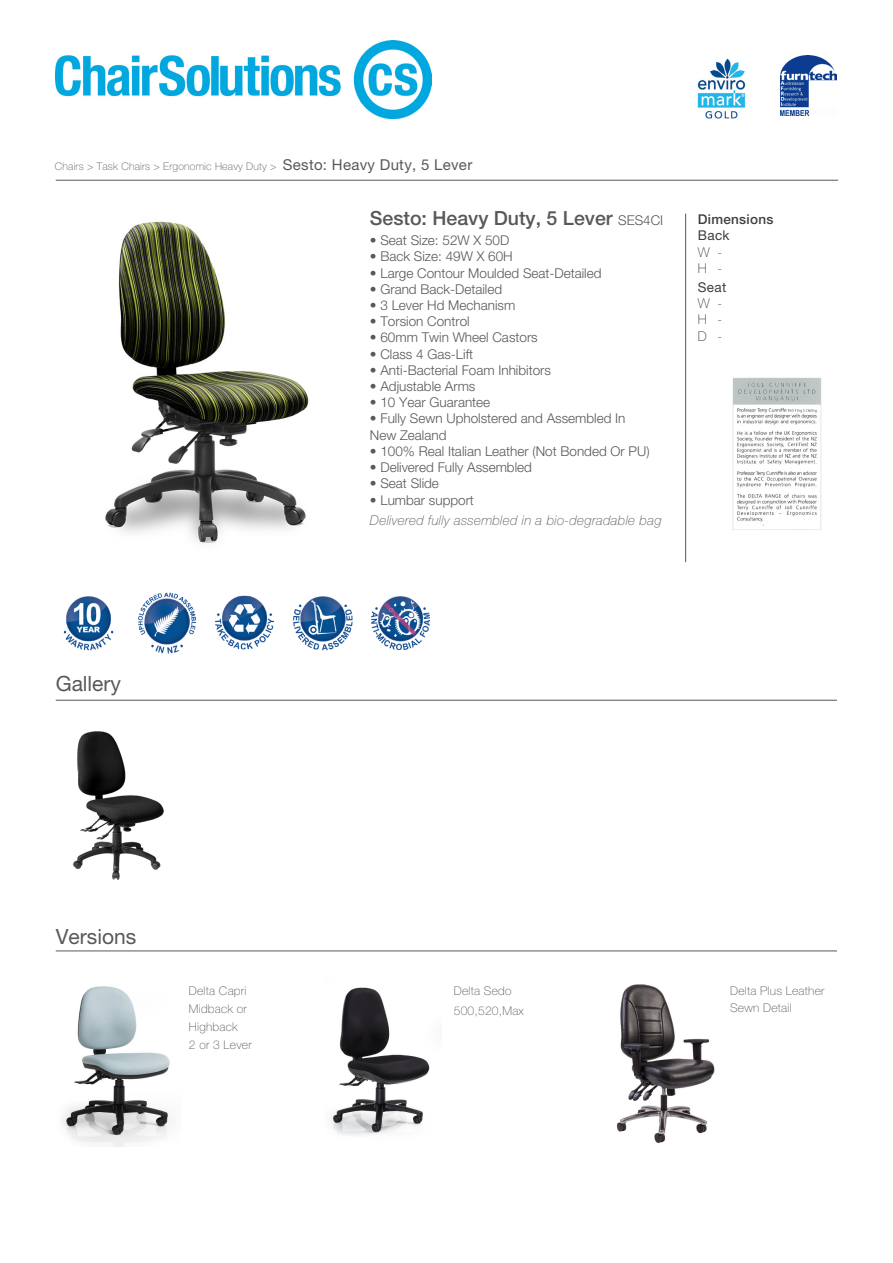
<style>
.page{position:relative;width:893px;height:1263px;background:#fff}
.page>*{position:absolute;margin:0;border:0;box-sizing:border-box;transform-origin:0 0}
.t1{font:21px "Helvetica Neue";color:#57585a}
.t2{font:500 19.5px "Helvetica Neue";color:#57585a}
.t3{font:300 13.5px/16.2px "Helvetica Neue";color:#57585a}
.t4{font:italic 100 13.5px "Helvetica Neue";letter-spacing:.02em;color:#57585a}
.t5{font:500 13.5px "Helvetica Neue";letter-spacing:.02em;color:#3e3e3f}
.t6{font:100 13.5px/16.2px "Helvetica Neue";color:#3e3e3f}
.t7{font:13.5px "Helvetica Neue";letter-spacing:.02em;color:#3e3e3f}
.t8{font:100 12px/18px "Helvetica Neue";letter-spacing:.02em;color:#57585a}
.t9{font:100 10.5px "Helvetica Neue";letter-spacing:.02em;color:#57585a}
.s1{font-weight:400;font-size:15px}
.s2{font-weight:300;font-size:13.5px}
</style>
<div class="page">
<hr style="left:56px;top:180px;width:782px;height:1px;background:#57585a">
<hr style="left:56px;top:951px;width:781px;height:1px;background:#57585a">
<hr style="left:56px;top:700px;width:781px;height:1px;background:#57585a">
<hr style="left:685px;top:214px;width:1px;height:348px;background:#57585a">
<img style="left:780px;top:56px;width:56px;height:60px">
<img style="left:56px;top:40px;width:376px;height:78px">
<img style="left:697px;top:58px;width:49px;height:61px">
<img style="left:215px;top:595px;width:59px;height:55px">
<img style="left:293px;top:596px;width:60px;height:55px">
<img style="left:371px;top:596px;width:59px;height:54px">
<img style="left:138px;top:592px;width:58px;height:62px">
<img style="left:105px;top:221px;width:204px;height:323px">
<img style="left:73px;top:731px;width:91px;height:149px">
<img style="left:62px;top:986px;width:109px;height:160px">
<img style="left:331px;top:987px;width:99px;height:149px">
<img style="left:616px;top:984px;width:99px;height:159px">
<img style="left:732px;top:377px;width:90px;height:153px">
<img style="left:63px;top:596px;width:51px;height:55px">
<p class="t9" style="left:55px;top:160px;width:419px">Chairs &gt; Task Chairs &gt; Ergonomic Heavy Duty &gt; <span class="s1">Sesto: Heavy Duty, 5 Lever</span></p>
<h2 class="t2" style="left:370px;top:206px;width:295px">Sesto: Heavy Duty, 5 Lever <span class="s2">SES4CI</span></h2>
<p class="t3" style="left:370px;top:232px;width:141px">• Seat Size: 52W X 50D</p>
<p class="t3" style="left:370px;top:248px;width:144px">• Back Size: 49W X 60H</p>
<p class="t3" style="left:370px;top:264px;width:233px">• Large Contour Moulded Seat-Detailed</p>
<p class="t3" style="left:370px;top:281px;width:134px">• Grand Back-Detailed</p>
<p class="t3" style="left:370px;top:297px;width:147px">• 3 Lever Hd Mechanism</p>
<p class="t3" style="left:370px;top:313px;width:101px">• Torsion Control</p>
<p class="t3" style="left:370px;top:329px;width:169px">• 60mm Twin Wheel Castors</p>
<p class="t3" style="left:370px;top:345px;width:105px">• Class 4 Gas-Lift</p>
<p class="t3" style="left:370px;top:362px;width:183px">• Anti-Bacterial Foam Inhibitors</p>
<p class="t3" style="left:370px;top:378px;width:107px">• Adjustable Arms</p>
<p class="t3" style="left:370px;top:394px;width:122px">• 10 Year Guarantee</p>
<p class="t3" style="left:370px;top:410px;width:257px">• Fully Sewn Upholstered and Assembled In<br>New Zealand</p>
<p class="t3" style="left:370px;top:443px;width:281px">• 100% Real Italian Leather (Not Bonded Or PU)</p>
<p class="t3" style="left:370px;top:459px;width:164px">• Delivered Fully Assembled</p>
<p class="t3" style="left:370px;top:475px;width:71px">• Seat Slide</p>
<p class="t3" style="left:370px;top:491px;width:106px">• Lumbar support</p>
<p class="t4" style="left:370px;top:513px;width:293px">Delivered fully assembled in a bio-degradable bag</p>
<p class="t5" style="left:698px;top:211px;width:77px">Dimensions</p>
<p class="t7" style="left:698px;top:227px;width:33px">Back</p>
<p class="t6" style="left:698px;top:244px;width:26px">W -<br>H -</p>
<p class="t7" style="left:698px;top:279px;width:30px">Seat</p>
<p class="t6" style="left:698px;top:295px;width:26px;text-align:justify">W - H - D -</p>
<h1 class="t1" style="left:56px;top:671px;width:67px">Gallery</h1>
<h1 class="t1" style="left:56px;top:924px;width:82px">Versions</h1>
<p class="t8" style="left:189px;top:982px;width:64px">Delta Capri<br>Midback or<br>Highback<br>2 or 3 Lever</p>
<p class="t8" style="left:454px;top:981px;width:72px;line-height:19.5px">Delta Sedo<br>500,520,Max</p>
<p class="t8" style="left:730px;top:983px;width:96px;line-height:16.5px">Delta Plus Leather<br>Sewn Detail</p>
</div>
